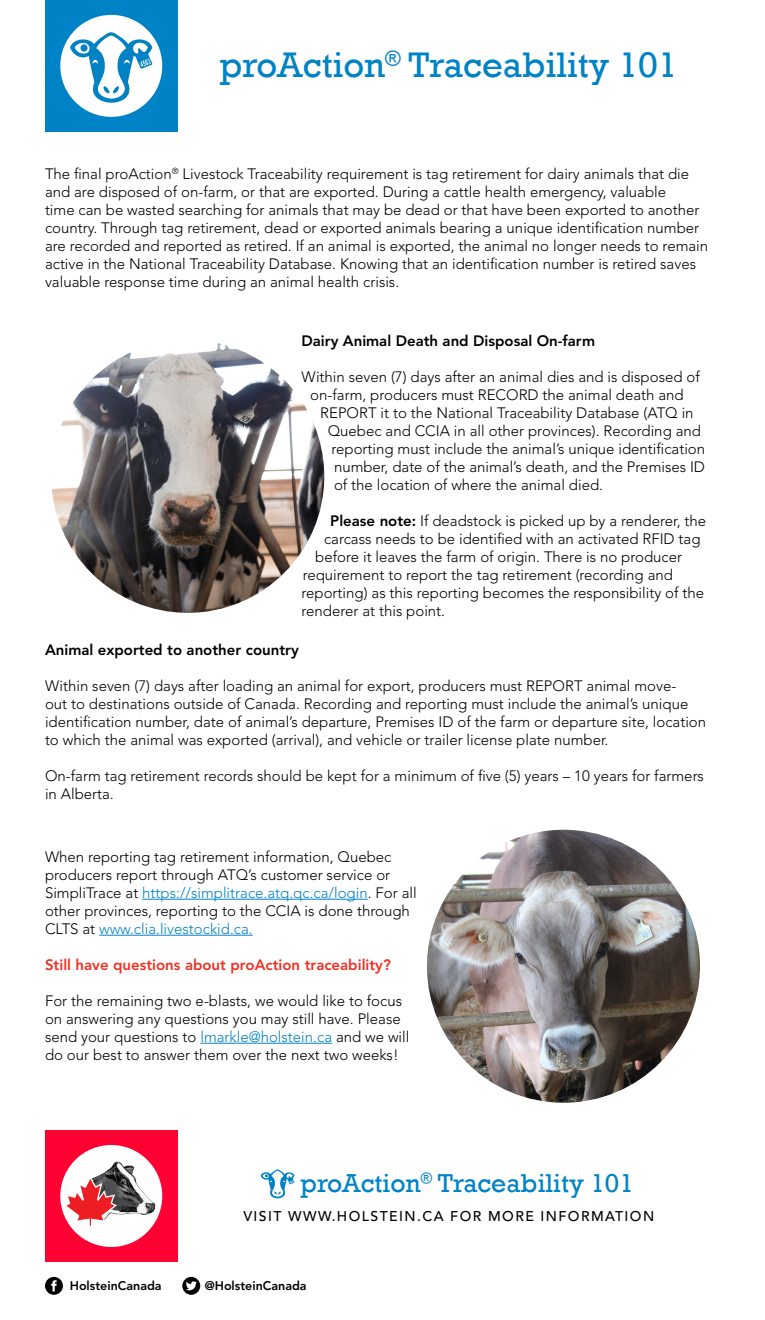
<style>
.page{position:relative;width:765px;height:1320px;background:#fff}
.page>*{position:absolute;margin:0;border:0;box-sizing:border-box;transform-origin:0 0}
.t1{font:36.5px "Rockwell";color:#0083c6}
.t2{font:26.5px "Rockwell";color:#0083c6}
.t3{font:300 15px/18px "Avenir LT Std";color:#000}
.t4{font:800 15px "Avenir LT Std";color:#000}
.t5{font:800 15px "Avenir LT Std";color:#ee3124}
.t6{font:500 14px "Avenir LT Std";letter-spacing:.1em;color:#000}
.t7{font:800 12.5px "Avenir LT Std";color:#000}
.s1{font-weight:800}
.s2{color:#0083c6}
</style>
<div class="page">
<div style="left:45px;top:0;width:133px;height:132px;background:#0083c6"></div>
<div style="left:60px;top:15px;width:102px;height:102px;background:#fff;border-radius:50%"></div>
<svg style="left:70px;top:32px;width:83px;height:71px"></svg>
<img style="left:52px;top:343px;width:271px;height:269px">
<div style="left:31px;top:320px;width:313px;height:313px;border:20px solid #fff;border-radius:50%"></div>
<img style="left:417px;top:820px;width:293px;height:293px;border-radius:146px">
<div style="left:407px;top:810px;width:313px;height:313px;border:20px solid #fff;border-radius:50%"></div>
<hr style="left:142px;top:899px;width:226px;height:1px;background:#0083c6">
<hr style="left:99px;top:935px;width:154px;height:1px;background:#0083c6">
<hr style="left:200px;top:1043px;width:132px;height:1px;background:#0083c6">
<svg style="left:261px;top:1169px;width:34px;height:29px"></svg>
<div style="left:45px;top:1130px;width:133px;height:132px;background:#f03"></div>
<div style="left:60px;top:1145px;width:102px;height:102px;background:#fff;border-radius:50%"></div>
<svg style="left:64px;top:1161px;width:92px;height:65px"></svg>
<svg style="left:182px;top:1277px;width:18px;height:18px"></svg>
<svg style="left:45px;top:1277px;width:18px;height:18px"></svg>
<h1 class="t1" style="left:220px;top:44px;width:459px">proAction<sup>®</sup> Traceability 101</h1>
<p class="t3" style="left:45px;top:165px;width:665px">The final proAction<sup>®</sup> Livestock Traceability requirement is tag retirement for dairy animals that die and are disposed of on-farm, or that are exported. During a cattle health emergency, valuable<br>time can be wasted searching for animals that may be dead or that have been exported to another country. Through tag retirement, dead or exported animals bearing a unique identification number are recorded and reported as retired. If an animal is exported, the animal no longer needs to remain active in the National Traceability Database. Knowing that an identification number is retired saves valuable response time during an animal health crisis.</p>
<p class="t4" style="left:301px;top:332px;width:295px">Dairy Animal Death and Disposal On-farm</p>
<p class="t3" style="left:301px;top:368px;width:400px;text-align:center">Within seven (7) days after an animal dies and is disposed of on-farm, producers must RECORD the animal death and</p>
<p class="t3" style="left:320px;top:404px;width:375px">REPORT it to the National Traceability Database (ATQ in</p>
<p class="t3" style="left:328px;top:422px;width:375px">Quebec and CCIA in all other provinces). Recording and</p>
<p class="t3" style="left:332px;top:440px;width:375px">reporting must include the animal’s unique identification</p>
<p class="t3" style="left:334px;top:458px;width:373px">number, date of the animal’s death, and the Premises ID</p>
<p class="t3" style="left:334px;top:476px;width:271px">of the location of where the animal died.</p>
<p class="t3" style="left:330px;top:512px;width:377px"><span class="s1">Please note:</span> If deadstock is picked up by a renderer, the</p>
<p class="t3" style="left:324px;top:530px;width:378px">carcass needs to be identified with an activated RFID tag</p>
<p class="t3" style="left:315px;top:548px;width:368px">before it leaves the farm of origin. There is no producer</p>
<p class="t3" style="left:303px;top:566px;width:372px">requirement to report the tag retirement (recording and</p>
<p class="t3" style="left:302px;top:584px;width:404px">reporting) as this reporting becomes the responsibility of the</p>
<p class="t3" style="left:302px;top:602px;width:145px">renderer at this point.</p>
<p class="t4" style="left:45px;top:641px;width:255px">Animal exported to another country</p>
<p class="t3" style="left:45px;top:677px;width:663px">Within seven (7) days after loading an animal for export, producers must REPORT animal move-<br>out to destinations outside of Canada. Recording and reporting must include the animal’s unique identification number, date of animal’s departure, Premises ID of the farm or departure site, location to which the animal was exported (arrival), and vehicle or trailer license plate number.</p>
<p class="t3" style="left:45px;top:767px;width:661px">On-farm tag retirement records should be kept for a minimum of five (5) years – 10 years for farmers in Alberta.</p>
<p class="t3" style="left:45px;top:848px;width:373px">When reporting tag retirement information, Quebec producers report through ATQ’s customer service or SimpliTrace at <span class="s2">https://simplitrace.atq.qc.ca/login</span>. For all other provinces, reporting to the CCIA is done through CLTS at <span class="s2">www.clia.livestockid.ca.</span></p>
<p class="t5" style="left:45px;top:956px;width:347px">Still have questions about proAction traceability?</p>
<p class="t3" style="left:45px;top:992px;width:366px">For the remaining two e-blasts, we would like to focus on answering any questions you may still have. Please send your questions to <span class="s2">lmarkle@holstein.ca</span> and we will do our best to answer them over the next two weeks!</p>
<h2 class="t2" style="left:300px;top:1168px;width:335px">proAction<sup>®</sup> Traceability 101</h2>
<p class="t6" style="left:243px;top:1208px;width:412px">VISIT WWW.HOLSTEIN.CA FOR MORE INFORMATION</p>
<p class="t7" style="left:70px;top:1279px;width:93px">HolsteinCanada</p>
<p class="t7" style="left:205px;top:1279px;width:103px">@HolsteinCanada</p>
</div>
